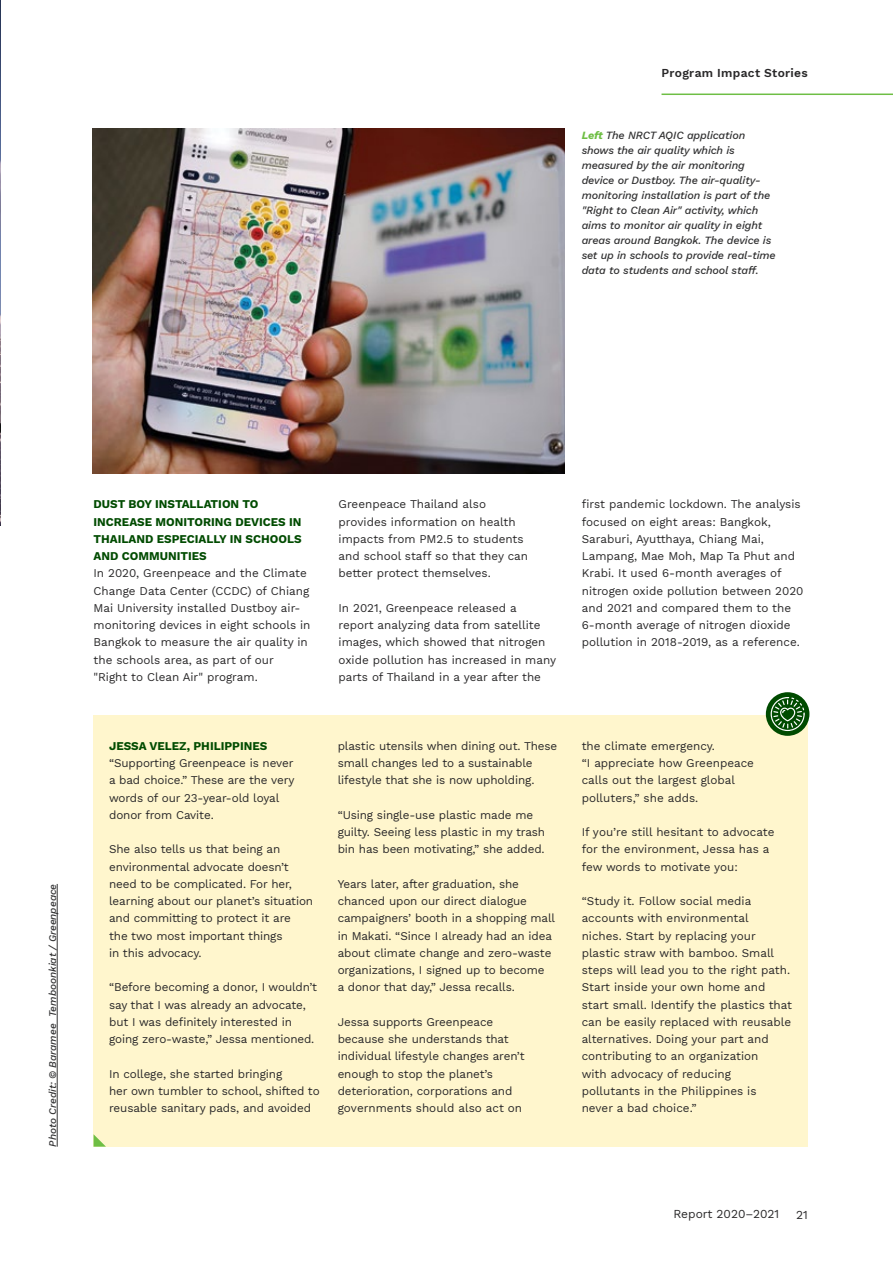
<style>
.page{position:relative;width:893px;height:1263px;background:#fff}
.page>*{position:absolute;margin:0;border:0;box-sizing:border-box;transform-origin:0 0}
.t1{font:600 12px "Work Sans";letter-spacing:.025em;color:#292829}
.t2{font:12px "Work Sans";color:#292829}
.t3{font:11.7px/17.2px "Work Sans";letter-spacing:-.01em;color:#292829}
.t4{font:700 11.7px/17.2px "Work Sans";color:#004b00}
.t5{font:italic 500 10.8px/15px "Work Sans";letter-spacing:-.01em;color:#333334}
.t6{font:italic 500 10.2px "Work Sans";color:#333334}
.s1{font-weight:700;color:#6ebe44}
</style>
<div class="page">
<div style="left:94px;top:715px;width:714px;height:432px;background:#fff6cd"></div>
<svg style="left:94px;top:1135px;width:12px;height:12px"></svg>
<div style="left:766px;top:692px;width:43px;height:44px;background:#004b00;border-radius:50%"></div>
<svg style="left:771px;top:697px;width:34px;height:34px"></svg>
<img style="left:0;top:0;width:1px;height:526px">
<hr style="left:0;top:353px;width:1px;height:173px;background:#000">
<img style="left:93px;top:129px;width:472px;height:345px">
<hr style="left:57px;top:884px;width:1px;height:263px;background:#333334">
<hr style="left:661px;top:94px;width:232px;height:1px;background:#6ebe44">
<p class="t1" style="left:661px;top:64px;width:148px">Program Impact Stories</p>
<p class="t5" style="left:582px;top:127px;width:196px"><span class="s1">Left</span> The NRCT AQIC application shows the air quality which is measured by the air monitoring device or Dustboy. The air-quality&shy;monitoring installation is part of the "Right to Clean Air" activity, which aims to monitor air quality in eight areas around Bangkok. The device is set up in schools to provide real-time data to students and school staff.</p>
<p class="t6" style="left:45px;top:1147px;width:264px;rotate:-90deg">Photo Credit: © Baramee Temboonkiat / Greenpeace</p>
<p class="t4" style="left:94px;top:495px;width:210px">DUST BOY INSTALLATION TO<br>INCREASE MONITORING DEVICES IN<br>THAILAND ESPECIALLY IN SCHOOLS<br>AND COMMUNITIES</p>
<p class="t3" style="left:94px;top:564px;width:218px">In 2020, Greenpeace and the Climate Change Data Center (CCDC) of Chiang Mai University installed Dustboy air&shy;monitoring devices in eight schools in Bangkok to measure the air quality in the schools area, as part of our "Right to Clean Air" program.</p>
<p class="t3" style="left:339px;top:495px;width:191px">Greenpeace Thailand also provides information on health impacts from PM2.5 to students and school staff so that they can better protect themselves.</p>
<p class="t3" style="left:339px;top:599px;width:219px">In 2021, Greenpeace released a<br>report analyzing data from satellite images, which showed that nitrogen oxide pollution has increased in many parts of Thailand in a year after the</p>
<p class="t4" style="left:109px;top:737px;width:160px">JESSA VELEZ, PHILIPPINES</p>
<p class="t3" style="left:109px;top:754px;width:187px">“Supporting Greenpeace is never a bad choice.” These are the very words of our 23-year-old loyal donor from Cavite.</p>
<p class="t3" style="left:109px;top:840px;width:206px">She also tells us that being an environmental advocate doesn’t need to be complicated. For her, learning about our planet’s situation and committing to protect it are<br>the two most important things<br>in this advocacy.</p>
<p class="t3" style="left:109px;top:978px;width:209px">“Before becoming a donor, I wouldn’t say that I was already an advocate, but I was definitely interested in going zero-waste,” Jessa mentioned.</p>
<p class="t3" style="left:109px;top:1064px;width:212px">In college, she started bringing<br>her own tumbler to school, shifted to reusable sanitary pads, and avoided</p>
<p class="t3" style="left:338px;top:737px;width:221px">plastic utensils when dining out. These small changes led to a sustainable lifestyle that she is now upholding.</p>
<p class="t3" style="left:338px;top:806px;width:209px">“Using single-use plastic made me guilty. Seeing less plastic in my trash bin has been motivating,” she added.</p>
<p class="t3" style="left:338px;top:875px;width:219px">Years later, after graduation, she chanced upon our direct dialogue campaigners’ booth in a shopping mall in Makati. “Since I already had an idea about climate change and zero-waste organizations, I signed up to become<br>a donor that day,” Jessa recalls.</p>
<p class="t3" style="left:338px;top:1013px;width:188px">Jessa supports Greenpeace because she understands that individual lifestyle changes aren’t enough to stop the planet’s deterioration, corporations and governments should also act on</p>
<p class="t3" style="left:582px;top:495px;width:223px">first pandemic lockdown. The analysis focused on eight areas: Bangkok, Saraburi, Ayutthaya, Chiang Mai, Lampang, Mae Moh, Map Ta Phut and Krabi. It used 6-month averages of nitrogen oxide pollution between 2020 and 2021 and compared them to the 6-month average of nitrogen dioxide pollution in 2018-2019, as a reference.</p>
<p class="t3" style="left:582px;top:737px;width:174px">the climate emergency.<br>“I appreciate how Greenpeace calls out the largest global polluters,” she adds.</p>
<p class="t3" style="left:582px;top:823px;width:194px">If you’re still hesitant to advocate for the environment, Jessa has a few words to motivate you:</p>
<p class="t3" style="left:582px;top:892px;width:212px">“Study it. Follow social media accounts with environmental<br>niches. Start by replacing your plastic straw with bamboo. Small steps will lead you to the right path.<br>Start inside your own home and start small. Identify the plastics that can be easily replaced with reusable alternatives. Doing your part and contributing to an organization<br>with advocacy of reducing pollutants in the Philippines is<br>never a bad choice.”</p>
<p class="t2" style="left:673px;top:1205px;width:107px">Report 2020–2021</p>
<p class="t2" style="left:796px;top:1205px;width:13px">21</p>
</div>
